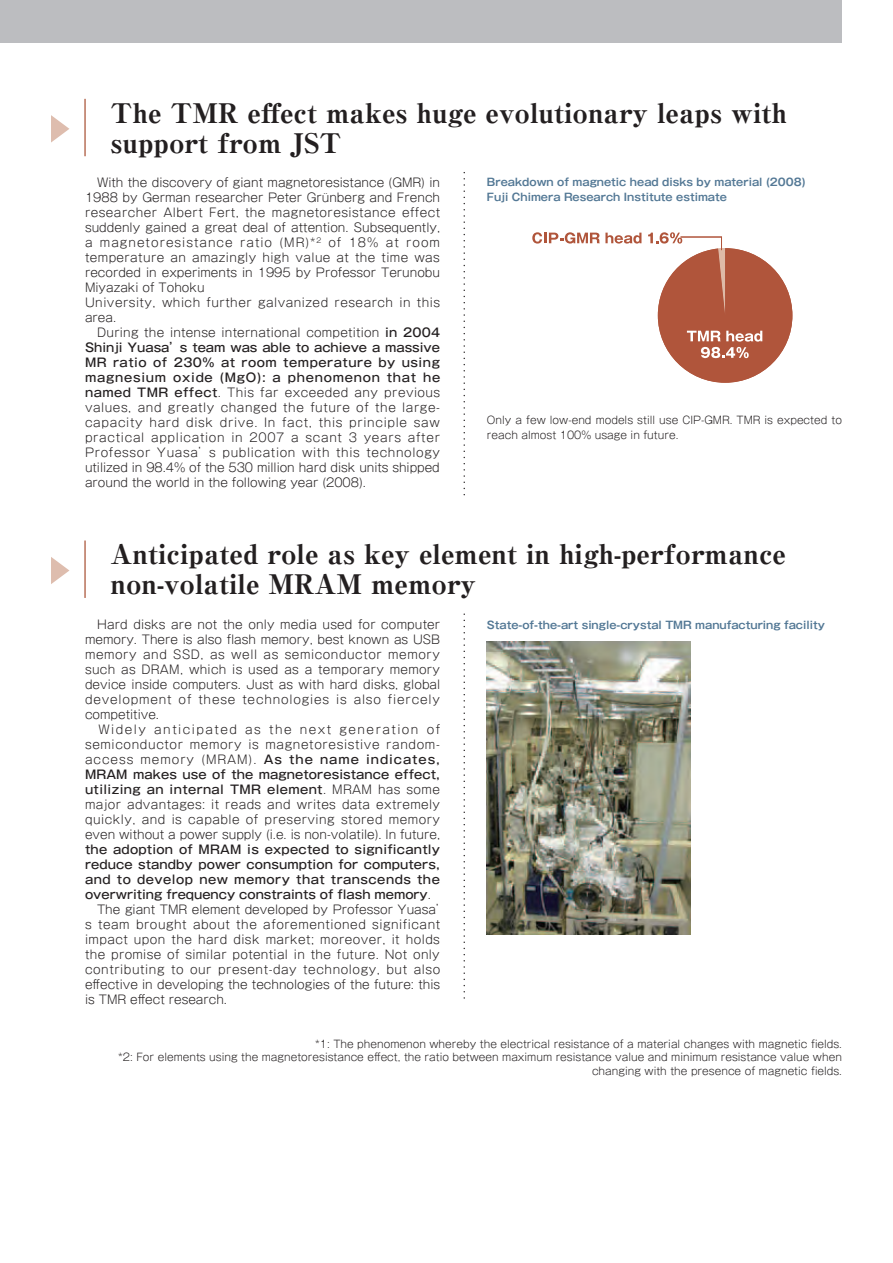
<style>
.page{position:relative;width:893px;height:1263px;background:#fff}
.page>*{position:absolute;margin:0;border:0;box-sizing:border-box;transform-origin:0 0}
.t1{font:800 27px/30px "Ryumin Pro";color:#231f20}
.t2{font:300 12px/15px "Gothic MB101 Pro";letter-spacing:.03em;color:#231f20}
.t3{font:300 10.5px/13.5px "Gothic MB101 Pro";color:#231f20}
.t4{font:700 10.5px/14.9px "Gothic MB101 Pro De";color:#537895}
.s1{font-weight:500}
</style>
<div class="page">
<div style="left:0;top:0;width:842px;height:43px;background:#bcbdc0"></div>
<hr style="left:84px;top:99px;width:2px;height:57px;background:#b87059">
<svg style="left:51px;top:115px;width:18px;height:28px"></svg>
<svg style="left:532px;top:232px;width:260px;height:151px"></svg>
<hr style="left:84px;top:540px;width:2px;height:58px;background:#b87059">
<svg style="left:51px;top:557px;width:18px;height:27px"></svg>
<img style="left:487px;top:642px;width:204px;height:292px">
<svg style="left:463px;top:173px;width:2px;height:323px"></svg>
<svg style="left:463px;top:614px;width:2px;height:385px"></svg>
<div style="left:511px;top:273px;width:138px;height:76px;background:#fff"></div>
<p class="t1" style="left:111px;top:96px;width:678px">The TMR effect makes huge evolutionary leaps with support from JST</p>
<p class="t2" style="left:85px;top:174px;width:357px">　With the discovery of giant magnetoresistance (GMR) in 1988 by German researcher Peter Grünberg and French researcher Albert Fert, the magnetoresistance effect suddenly gained a great deal of attention. Subsequently, a magnetoresistance ratio (MR)*<sup>2</sup> of 18% at room temperature an amazingly high value at the time was recorded in experiments in 1995 by Professor Terunobu Miyazaki of Tohoku<br>University, which further galvanized research in this area.<br>　During the intense international competition <span class="s1">in 2004<br>Shinji Yuasa’s team was able to achieve a massive MR ratio of 230% at room temperature by using magnesium oxide (MgO): a phenomenon that he named TMR effect</span>. This far exceeded any previous values, and greatly changed the future of the large&shy;capacity hard disk drive. In fact, this principle saw practical application in 2007 a scant 3 years after Professor Yuasa’s publication with this technology utilized in 98.4% of the 530 million hard disk units shipped around the world in the following year (2008).</p>
<p class="t4" style="left:487px;top:173px;width:320px">Breakdown of magnetic head disks by material (2008)<br>Fuji Chimera Research Institute estimate</p>
<p class="t3" style="left:487px;top:411px;width:357px;line-height:14.9px">Only a few low-end models still use CIP-GMR. TMR is expected to reach almost 100% usage in future.</p>
<p class="t1" style="left:111px;top:537px;width:677px">Anticipated role as key element in high-performance non-volatile MRAM memory</p>
<p class="t2" style="left:85px;top:615px;width:365px">　Hard disks are not the only media used for computer memory. There is also flash memory, best known as USB memory and SSD, as well as semiconductor memory such as DRAM, which is used as a temporary memory device inside computers. Just as with hard disks, global development of these technologies is also fiercely competitive.<br>　Widely anticipated as the next generation of semiconductor memory is magnetoresistive random&shy;access memory (MRAM). <span class="s1">As the name indicates, MRAM makes use of the magnetoresistance effect, utilizing an internal TMR element</span>. MRAM has some major advantages: it reads and writes data extremely quickly, and is capable of preserving stored memory even without a power supply (i.e. is non-volatile). In future, <span class="s1">the adoption of MRAM is expected to significantly reduce standby power consumption for computers, and to develop new memory that transcends the overwriting frequency constraints of flash memory</span>.　The giant TMR element developed by Professor Yuasa’ s team brought about the aforementioned significant impact upon the hard disk market; moreover, it holds the promise of similar potential in the future. Not only contributing to our present-day technology, but also effective in developing the technologies of the future: this is TMR effect research.</p>
<p class="t4" style="left:487px;top:616px;width:340px">State-of-the-art single-crystal TMR manufacturing facility</p>
<p class="t3" style="left:118px;top:1035px;width:725px;text-align:right">*1: The phenomenon whereby the electrical resistance of a material changes with magnetic fields.<br>*2: For elements using the magnetoresistance effect, the ratio between maximum resistance value and minimum resistance value when changing with the presence of magnetic fields.</p>
</div>
